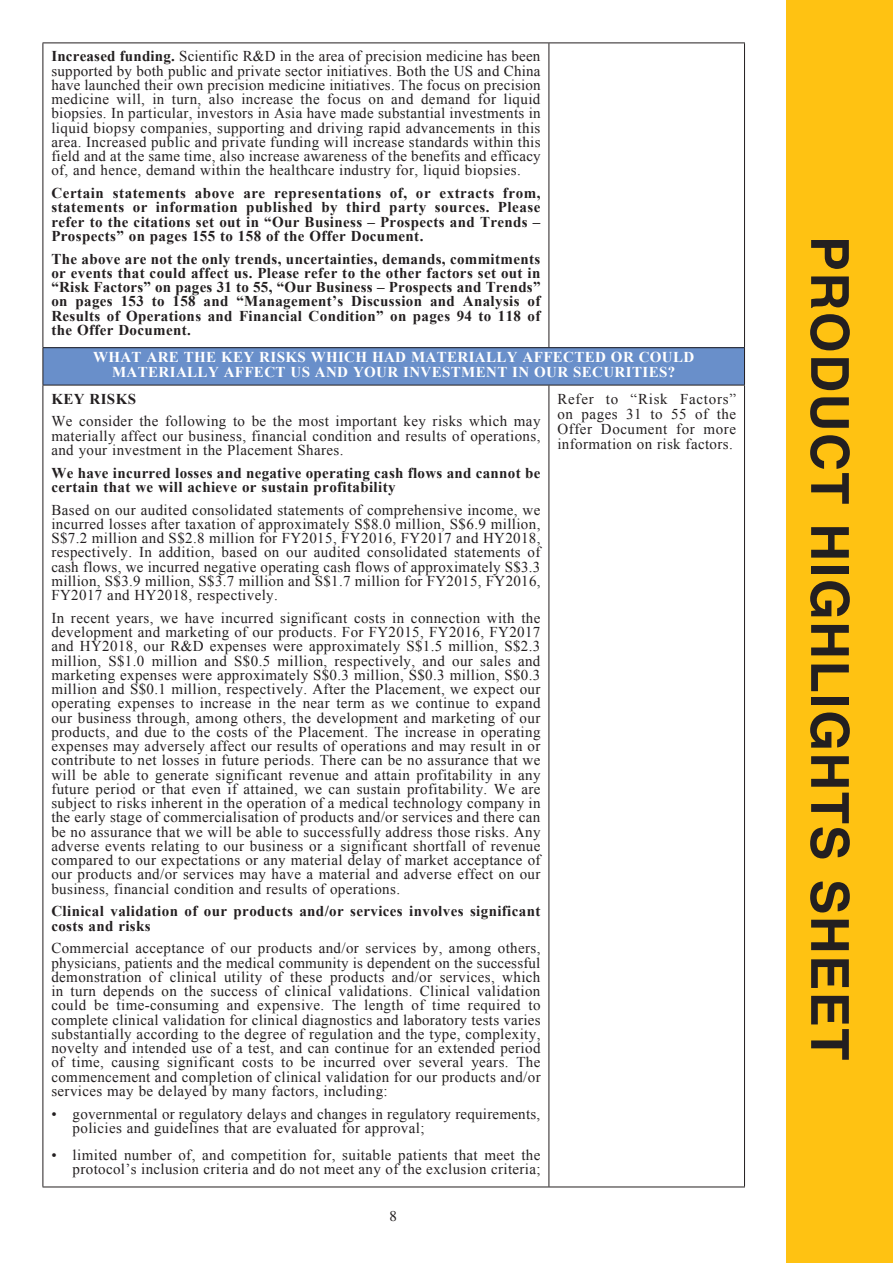
<style>
.page{position:relative;width:893px;height:1263px;background:#fff}
.page>*{position:absolute;margin:0;border:0;box-sizing:border-box;transform-origin:0 0}
.t1{font:700 52.5px "Helvetica LT Std";letter-spacing:.03em;color:#231f20}
.t2{font:15px/14.2px "Times New Roman";letter-spacing:.025em;color:#231f20;text-align:justify}
.t3{font:700 15px/14.2px "Times New Roman";letter-spacing:.025em;color:#231f20;text-align:justify}
.t4{font:700 15px/14.2px "Times New Roman";letter-spacing:.025em;color:#fff;text-align:center}
.t5{font:15px "Times LT Std";color:#231f20}
.s1{font-weight:700}
</style>
<div class="page">
<div style="left:787px;top:0;width:106px;height:1263px;background:#ffc212"></div>
<div style="left:43px;top:348px;width:701px;height:37px;background:#698fca"></div>
<hr style="left:43px;top:43px;width:506px;height:1px;background:#231f20">
<hr style="left:43px;top:43px;width:1px;height:304px;background:#231f20">
<hr style="left:549px;top:43px;width:196px;height:1px;background:#231f20">
<hr style="left:549px;top:43px;width:1px;height:304px;background:#231f20">
<hr style="left:744px;top:43px;width:1px;height:304px;background:#231f20">
<hr style="left:43px;top:347px;width:506px;height:1px;background:#231f20">
<hr style="left:43px;top:348px;width:1px;height:37px;background:#231f20">
<hr style="left:549px;top:347px;width:196px;height:1px;background:#231f20">
<hr style="left:744px;top:348px;width:1px;height:37px;background:#231f20">
<hr style="left:43px;top:385px;width:506px;height:1px;background:#231f20">
<hr style="left:43px;top:385px;width:1px;height:801px;background:#231f20">
<hr style="left:549px;top:385px;width:196px;height:1px;background:#231f20">
<hr style="left:549px;top:385px;width:1px;height:801px;background:#231f20">
<hr style="left:744px;top:385px;width:1px;height:801px;background:#231f20">
<hr style="left:43px;top:1186px;width:506px;height:1px;background:#231f20">
<hr style="left:549px;top:1186px;width:196px;height:1px;background:#231f20">
<p class="t2" style="left:51px;top:49px;width:491px"><span class="s1">Increased funding.</span> Scientific R&amp;D in the area of precision medicine has been supported by both public and private sector initiatives. Both the US and China have launched their own precision medicine initiatives. The focus on precision medicine will, in turn, also increase the focus on and demand for liquid biopsies. In particular, investors in Asia have made substantial investments in liquid biopsy companies, supporting and driving rapid advancements in this area. Increased public and private funding will increase standards within this field and at the same time, also increase awareness of the benefits and efficacy of, and hence, demand within the healthcare industry for, liquid biopsies.</p>
<p class="t3" style="left:51px;top:186px;width:491px">Certain statements above are representations of, or extracts from, statements or information published by third party sources. Please refer to the citations set out in “Our Business – Prospects and Trends – Prospects” on pages 155 to 158 of the Offer Document.</p>
<p class="t3" style="left:51px;top:251px;width:491px">The above are not the only trends, uncertainties, demands, commitments or events that could affect us. Please refer to the other factors set out in “Risk Factors” on pages 31 to 55, “Our Business – Prospects and Trends” on pages 153 to 158 and “Management’s Discussion and Analysis of Results of Operations and Financial Condition” on pages 94 to 118 of the Offer Document.</p>
<p class="t4" style="left:93px;top:350px;width:603px">WHAT ARE THE KEY RISKS WHICH HAD MATERIALLY AFFECTED OR COULD<br>MATERIALLY AFFECT US AND YOUR INVESTMENT IN OUR SECURITIES?</p>
<p class="t3" style="left:51px;top:391px;width:86px">KEY RISKS</p>
<p class="t2" style="left:51px;top:414px;width:491px">We consider the following to be the most important key risks which may materially affect our business, financial condition and results of operations, and your investment in the Placement Shares.</p>
<p class="t3" style="left:51px;top:465px;width:490px">We have incurred losses and negative operating cash flows and cannot be certain that we will achieve or sustain profitability</p>
<p class="t2" style="left:51px;top:502px;width:491px">Based on our audited consolidated statements of comprehensive income, we incurred losses after taxation of approximately S$8.0 million, S$6.9 million, S$7.2 million and S$2.8 million for FY2015, FY2016, FY2017 and HY2018, respectively. In addition, based on our audited consolidated statements of cash flows, we incurred negative operating cash flows of approximately S$3.3 million, S$3.9 million, S$3.7 million and S$1.7 million for FY2015, FY2016, FY2017 and HY2018, respectively.</p>
<p class="t2" style="left:51px;top:610px;width:491px">In recent years, we have incurred significant costs in connection with the development and marketing of our products. For FY2015, FY2016, FY2017 and HY2018, our R&amp;D expenses were approximately S$1.5 million, S$2.3 million, S$1.0 million and S$0.5 million, respectively, and our sales and marketing expenses were approximately S$0.3 million, S$0.3 million, S$0.3 million and S$0.1 million, respectively. After the Placement, we expect our operating expenses to increase in the near term as we continue to expand our business through, among others, the development and marketing of our products, and due to the costs of the Placement. The increase in operating expenses may adversely affect our results of operations and may result in or contribute to net losses in future periods. There can be no assurance that we will be able to generate significant revenue and attain profitability in any future period or that even if attained, we can sustain profitability. We are subject to risks inherent in the operation of a medical technology company in the early stage of commercialisation of products and/or services and there can be no assurance that we will be able to successfully address those risks. Any adverse events relating to our business or a significant shortfall of revenue compared to our expectations or any material delay of market acceptance of our products and/or services may have a material and adverse effect on our business, financial condition and results of operations.</p>
<p class="t3" style="left:51px;top:904px;width:491px">Clinical validation of our products and/or services involves significant costs and risks</p>
<p class="t2" style="left:51px;top:941px;width:491px">Commercial acceptance of our products and/or services by, among others, physicians, patients and the medical community is dependent on the successful demonstration of clinical utility of these products and/or services, which in turn depends on the success of clinical validations. Clinical validation could be time-consuming and expensive. The length of time required to complete clinical validation for clinical diagnostics and laboratory tests varies substantially according to the degree of regulation and the type, complexity, novelty and intended use of a test, and can continue for an extended period of time, causing significant costs to be incurred over several years. The commencement and completion of clinical validation for our products and/or services may be delayed by many factors, including:</p>
<p class="t2" style="left:73px;top:1106px;width:469px;text-indent:-21px">• governmental or regulatory delays and changes in regulatory requirements, policies and guidelines that are evaluated for approval;</p>
<p class="t2" style="left:51px;top:1147px;width:491px;text-align:right">• limited number of, and competition for, suitable patients that meet the protocol’s inclusion criteria and do not meet any of the exclusion criteria;</p>
<p class="t2" style="left:557px;top:392px;width:180px;line-height:15px">Refer to “Risk Factors” on pages 31 to 55 of the Offer Document for more information on risk factors.</p>
<p class="t5" style="left:390px;top:1208px;width:9px">8</p>
<h1 class="t1" style="left:862px;top:236px;width:826px;rotate:90deg">PRODUCT HIGHLIGHTS SHEET</h1>
</div>
